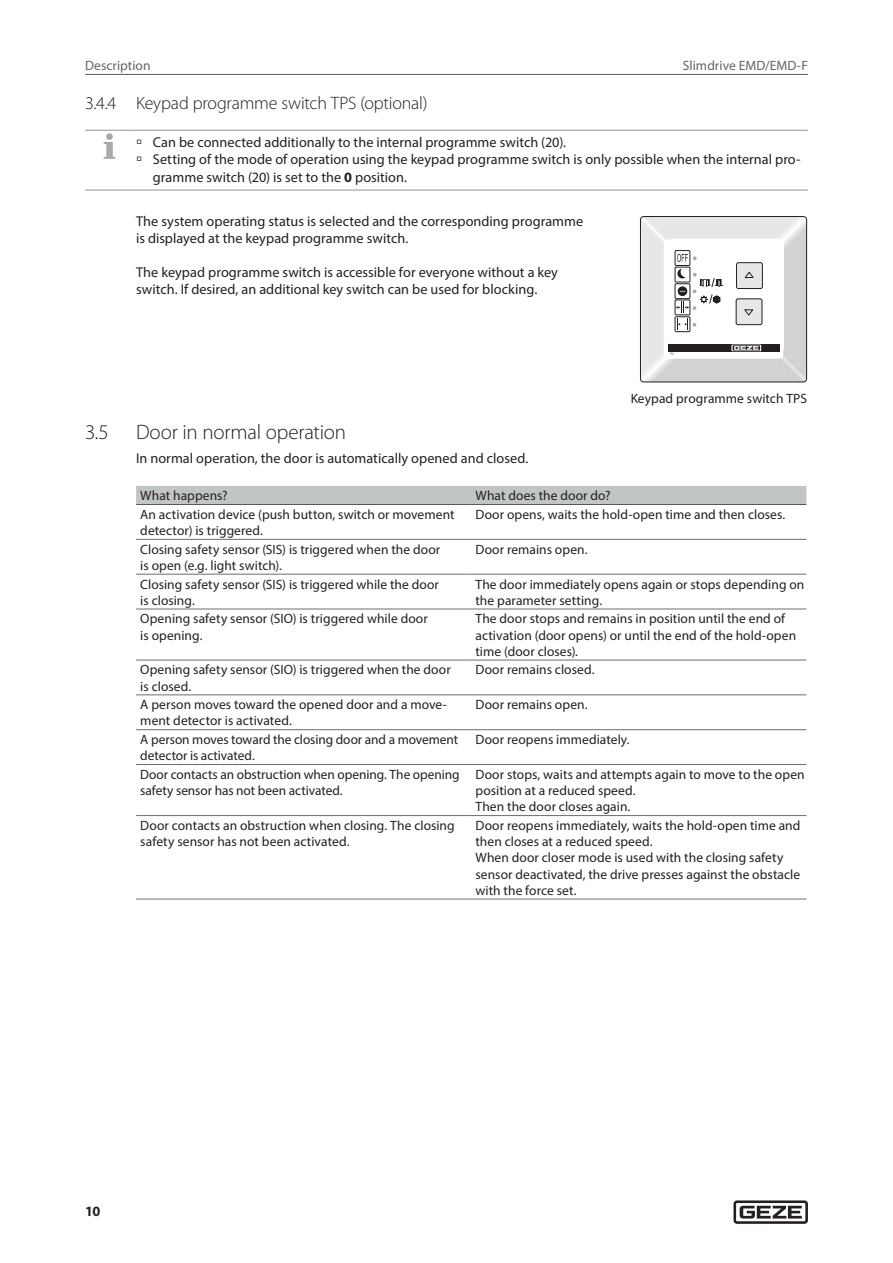
<style>
.page{position:relative;width:893px;height:1263px;background:#fff}
.page>*{position:absolute;margin:0;border:0;box-sizing:border-box;transform-origin:0 0}
.t1{font:300 21px "Myriad Pro";letter-spacing:-.01em;color:#231f20}
.t2{font:300 18px "Myriad Pro";letter-spacing:-.01em;color:#231f20}
.t3{font:14.25px/17.1px "Myriad Pro";letter-spacing:.005em;color:#231f20}
.t4{font:700 14.25px "Myriad Pro";color:#231f20}
.t5{font:13.5px/16.2px "Myriad Pro";letter-spacing:.005em;color:#231f20}
.t6{font:13.5px "Myriad Pro";letter-spacing:.005em;color:#636366}
.s1{font-weight:700}
</style>
<div class="page">
<svg style="left:733px;top:1200px;width:75px;height:24px"></svg>
<hr style="left:85px;top:74px;width:723px;height:1px;background:#5a5a5d">
<hr style="left:85px;top:130px;width:51px;height:1px;background:#939598">
<hr style="left:85px;top:190px;width:51px;height:1px;background:#939598">
<hr style="left:136px;top:130px;width:672px;height:1px;background:#939598">
<hr style="left:136px;top:190px;width:672px;height:1px;background:#939598">
<div style="left:106px;top:133px;width:7px;height:7px;background:#a8a9ad;border-radius:50%"></div>
<svg style="left:104px;top:142px;width:11px;height:17px"></svg>
<svg style="left:640px;top:216px;width:167px;height:166px"></svg>
<div style="left:136px;top:486px;width:670px;height:18px;background:#c1c5c6"></div>
<hr style="left:136px;top:504px;width:335px;height:1px;background:#57585a">
<hr style="left:471px;top:504px;width:335px;height:1px;background:#57585a">
<hr style="left:136px;top:539px;width:335px;height:1px;background:#6c6d70">
<hr style="left:471px;top:539px;width:335px;height:1px;background:#6c6d70">
<hr style="left:136px;top:574px;width:335px;height:1px;background:#6c6d70">
<hr style="left:471px;top:574px;width:335px;height:1px;background:#6c6d70">
<hr style="left:136px;top:609px;width:335px;height:1px;background:#6c6d70">
<hr style="left:471px;top:609px;width:335px;height:1px;background:#6c6d70">
<hr style="left:136px;top:660px;width:335px;height:1px;background:#6c6d70">
<hr style="left:471px;top:660px;width:335px;height:1px;background:#6c6d70">
<hr style="left:136px;top:695px;width:335px;height:1px;background:#6c6d70">
<hr style="left:471px;top:695px;width:335px;height:1px;background:#6c6d70">
<hr style="left:136px;top:729px;width:335px;height:1px;background:#6c6d70">
<hr style="left:471px;top:729px;width:335px;height:1px;background:#6c6d70">
<hr style="left:136px;top:764px;width:335px;height:1px;background:#6c6d70">
<hr style="left:471px;top:764px;width:335px;height:1px;background:#6c6d70">
<hr style="left:136px;top:815px;width:335px;height:1px;background:#6c6d70">
<hr style="left:471px;top:815px;width:335px;height:1px;background:#6c6d70">
<hr style="left:136px;top:899px;width:335px;height:1px;background:#6c6d70">
<hr style="left:471px;top:899px;width:335px;height:1px;background:#6c6d70">
<p class="t6" style="left:683px;top:57px;width:126px">Slimdrive EMD/EMD-F</p>
<p class="t6" style="left:85px;top:57px;width:67px">Description</p>
<h2 class="t2" style="left:85px;top:93px;width:344px">3.4.4 Keypad programme switch TPS (optional)</h2>
<p class="t3" style="left:136px;top:134px;width:431px">→ Can be connected additionally to the internal programme switch (20).</p>
<p class="t3" style="left:153px;top:151px;width:649px;text-indent:-17px">→ Setting of the mode of operation using the keypad programme switch is only possible when the internal pro&shy;gramme switch (20) is set to the <span class="s1">0</span> position.</p>
<p class="t3" style="left:136px;top:212px;width:449px">The system operating status is selected and the corresponding programme is displayed at the keypad programme switch.</p>
<p class="t3" style="left:136px;top:263px;width:423px">The keypad programme switch is accessible for everyone without a key switch. If desired, an additional key switch can be used for blocking.</p>
<p class="t5" style="left:631px;top:391px;width:178px">Keypad programme switch TPS</p>
<h1 class="t1" style="left:85px;top:421px;width:25px">3.5</h1>
<h1 class="t1" style="left:136px;top:421px;width:212px">Door in normal operation</h1>
<p class="t3" style="left:136px;top:449px;width:394px">In normal operation, the door is automatically opened and closed.</p>
<p class="t5" style="left:140px;top:487px;width:89px">What happens?</p>
<p class="t5" style="left:475px;top:487px;width:137px">What does the door do?</p>
<p class="t5" style="left:140px;top:506px;width:316px">An activation device (push button, switch or movement detector) is triggered.</p>
<p class="t5" style="left:475px;top:506px;width:311px">Door opens, waits the hold-open time and then closes.</p>
<p class="t5" style="left:140px;top:541px;width:301px">Closing safety sensor (SIS) is triggered when the door is open (e.g. light switch).</p>
<p class="t5" style="left:475px;top:541px;width:114px">Door remains open.</p>
<p class="t5" style="left:140px;top:576px;width:300px">Closing safety sensor (SIS) is triggered while the door is closing.</p>
<p class="t5" style="left:475px;top:576px;width:330px">The door immediately opens again or stops depending on the parameter setting.</p>
<p class="t5" style="left:140px;top:610px;width:289px">Opening safety sensor (SIO) is triggered while door is opening.</p>
<p class="t5" style="left:475px;top:610px;width:322px">The door stops and remains in position until the end of activation (door opens) or until the end of the hold-open time (door closes).</p>
<p class="t5" style="left:140px;top:662px;width:312px">Opening safety sensor (SIO) is triggered when the door is closed.</p>
<p class="t5" style="left:475px;top:662px;width:121px">Door remains closed.</p>
<p class="t5" style="left:140px;top:696px;width:308px">A person moves toward the opened door and a move&shy;ment detector is activated.</p>
<p class="t5" style="left:475px;top:696px;width:114px">Door remains open.</p>
<p class="t5" style="left:140px;top:731px;width:319px">A person moves toward the closing door and a movement detector is activated.</p>
<p class="t5" style="left:475px;top:731px;width:156px">Door reopens immediately.</p>
<p class="t5" style="left:140px;top:766px;width:321px">Door contacts an obstruction when opening. The opening safety sensor has not been activated.</p>
<p class="t5" style="left:475px;top:766px;width:331px">Door stops, waits and attempts again to move to the open position at a reduced speed.<br>Then the door closes again.</p>
<p class="t5" style="left:140px;top:817px;width:316px">Door contacts an obstruction when closing. The closing safety sensor has not been activated.</p>
<p class="t5" style="left:475px;top:817px;width:326px">Door reopens immediately, waits the hold-open time and then closes at a reduced speed.<br>When door closer mode is used with the closing safety sensor deactivated, the drive presses against the obstacle with the force set.</p>
<p class="t4" style="left:85px;top:1202px;width:17px">10</p>
</div>
